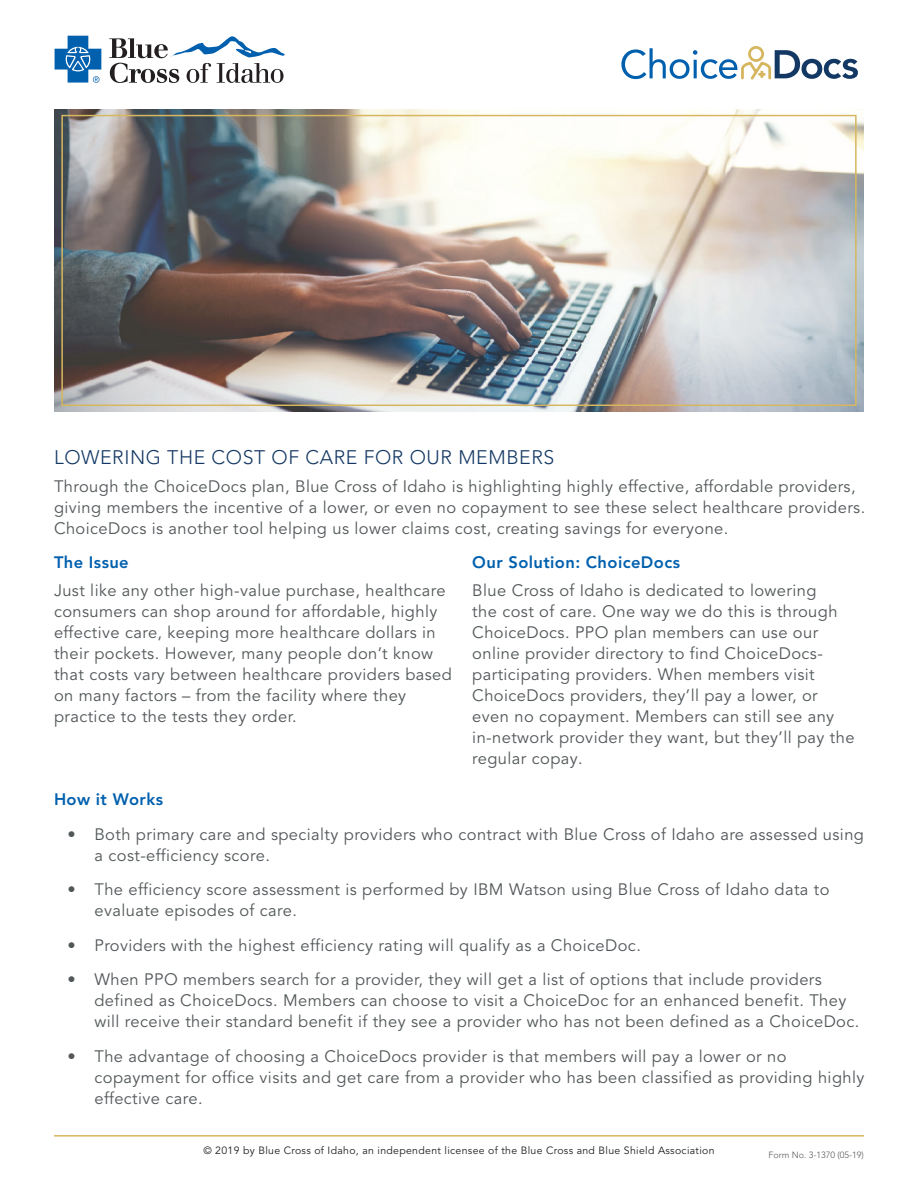
<style>
.page{position:relative;width:918px;height:1188px;background:#fff}
.page>*{position:absolute;margin:0;border:0;box-sizing:border-box;transform-origin:0 0}
.t1{font:300 19.5px "Avenir LT Pro";letter-spacing:.03em;color:#133863}
.t2{font:16.5px/21px "Avenir LT Pro";letter-spacing:.025em;color:#525759}
.t3{font:800 16.5px "Avenir LT Pro";letter-spacing:.025em;color:#0160ae}
.t4{font:10.5px "Avenir LT Pro";letter-spacing:.03em;color:#231f20}
.t5{font:300 9px "Avenir LT Pro";color:#57585a}
</style>
<div class="page">
<hr style="left:54px;top:1135px;width:810px;height:2px;background:#d6b760">
<svg style="left:55px;top:36px;width:46px;height:47px"></svg>
<svg style="left:109px;top:36px;width:176px;height:47px"></svg>
<img style="left:54px;top:109px;width:810px;height:303px">
<div style="left:61px;top:115px;width:796px;height:291px;border:2px solid #d6b760"></div>
<svg style="left:621px;top:46px;width:237px;height:34px"></svg>
<p class="t1" style="left:54px;top:446px;width:502px">LOWERING THE COST OF CARE FOR OUR MEMBERS</p>
<p class="t2" style="left:54px;top:476px;width:813px">Through the ChoiceDocs plan, Blue Cross of Idaho is highlighting highly effective, affordable providers, giving members the incentive of a lower, or even no copayment to see these select healthcare providers.<br>ChoiceDocs is another tool helping us lower claims cost, creating savings for everyone.</p>
<p class="t3" style="left:54px;top:553px;width:76px">The Issue</p>
<p class="t2" style="left:54px;top:580px;width:399px">Just like any other high-value purchase, healthcare consumers can shop around for affordable, highly effective care, keeping more healthcare dollars in their pockets. However, many people don’t know that costs vary between healthcare providers based on many factors – from the facility where they practice to the tests they order.</p>
<p class="t3" style="left:472px;top:553px;width:209px">Our Solution: ChoiceDocs</p>
<p class="t2" style="left:472px;top:580px;width:384px">Blue Cross of Idaho is dedicated to lowering<br>the cost of care. One way we do this is through ChoiceDocs. PPO plan members can use our online provider directory to find ChoiceDocs&shy;participating providers. When members visit ChoiceDocs providers, they’ll pay a lower, or even no copayment. Members can still see any in-network provider they want, but they’ll pay the regular copay.</p>
<p class="t3" style="left:54px;top:790px;width:110px">How it Works</p>
<p class="t2" style="left:94px;top:824px;width:771px;text-indent:-27px">• Both primary care and specialty providers who contract with Blue Cross of Idaho are assessed using a cost-efficiency score.</p>
<p class="t2" style="left:94px;top:879px;width:737px;text-indent:-27px">• The efficiency score assessment is performed by IBM Watson using Blue Cross of Idaho data to evaluate episodes of care.</p>
<p class="t2" style="left:67px;top:935px;width:575px">• Providers with the highest efficiency rating will qualify as a ChoiceDoc.</p>
<p class="t2" style="left:94px;top:969px;width:766px;text-indent:-27px">• When PPO members search for a provider, they will get a list of options that include providers defined as ChoiceDocs. Members can choose to visit a ChoiceDoc for an enhanced benefit. They will receive their standard benefit if they see a provider who has not been defined as a ChoiceDoc.</p>
<p class="t2" style="left:94px;top:1046px;width:771px;text-indent:-27px">• The advantage of choosing a ChoiceDocs provider is that members will pay a lower or no copayment for office visits and get care from a provider who has been classified as providing highly effective care.</p>
<p class="t4" style="left:203px;top:1144px;width:513px">© 2019 by Blue Cross of Idaho, an independent licensee of the Blue Cross and Blue Shield Association</p>
<p class="t5" style="left:768px;top:1149px;width:97px">Form No. 3-1370 (05-19)</p>
</div>
